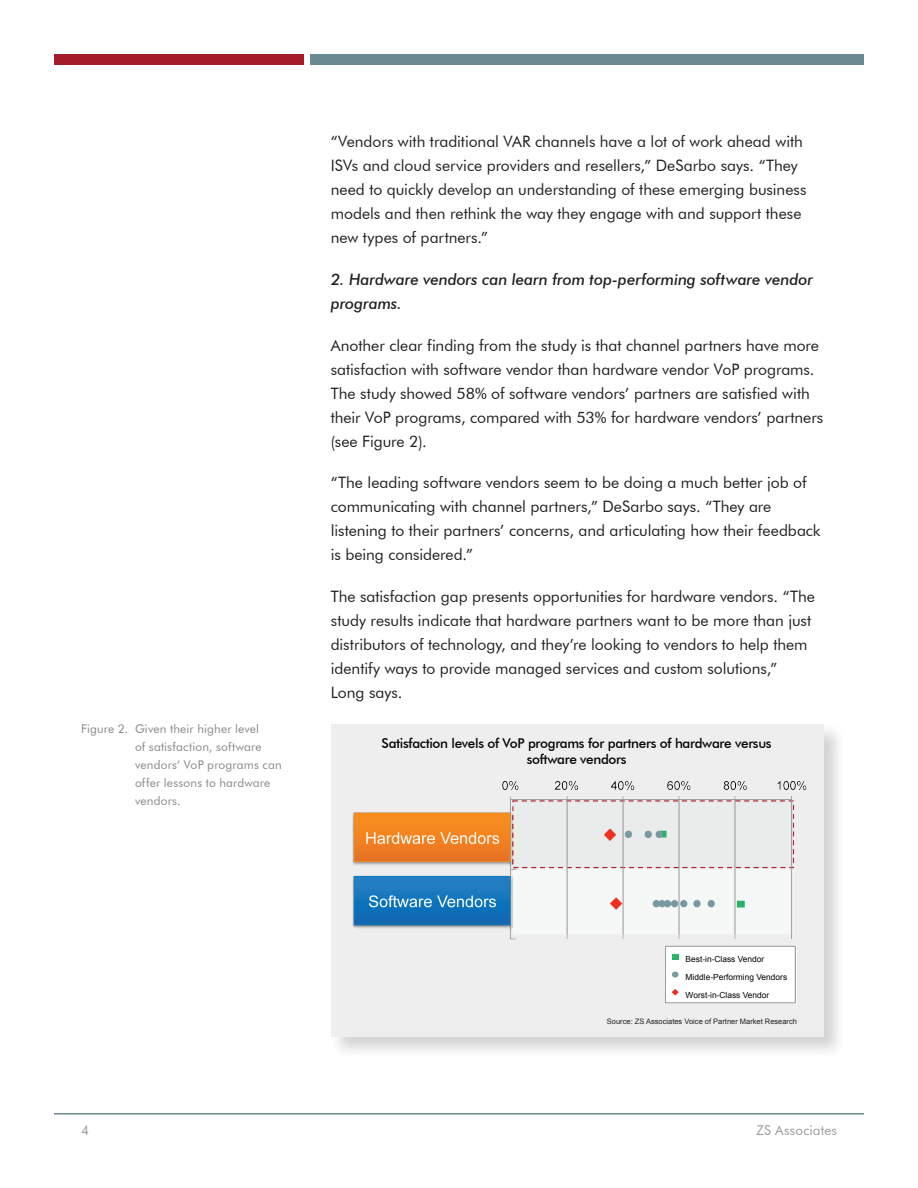
<style>
.page{position:relative;width:918px;height:1188px;background:#fff}
.page>*{position:absolute;margin:0;border:0;box-sizing:border-box;transform-origin:0 0}
.t1{font:15.75px/24px "Futura BT";color:#231f20}
.t2{font:italic 500 15.75px/24px "Futura BT";letter-spacing:-.005em;color:#231f20}
.t3{font:500 13.5px/16.2px "Futura BT";letter-spacing:-.025em;color:#040503;text-align:center}
.t4{font:13.5px "Futura BT";letter-spacing:.015em;color:#9a9b9a}
.t5{font:12px/18px "Futura BT";letter-spacing:.015em;color:#86888b}
.t6{font:8.4px/17.7px "Arial";color:#040503}
.t7{font:7.5px "Arial";color:#231f20}
</style>
<div class="page">
<div style="left:310px;top:54px;width:554px;height:11px;background:#698a91"></div>
<div style="left:54px;top:54px;width:250px;height:11px;background:#a41c2a"></div>
<hr style="left:54px;top:1113px;width:810px;height:1px;background:#698a91">
<div style="left:329px;top:722px;width:517px;height:338px;background:#231f20;opacity:.2"></div>
<div style="left:331px;top:724px;width:493px;height:313px;background:#eeeeef"></div>
<img style="left:352px;top:781px;width:455px;height:159px">
<svg style="left:664px;top:945px;width:132px;height:59px"></svg>
<svg style="left:665px;top:946px;width:131px;height:57px;background:#f8f9f8"></svg>
<p class="t5" style="left:135px;top:720px;width:148px;text-indent:-54px">Figure 2. Given their higher level<br>of satisfaction, software vendors’ VoP programs can offer lessons to hardware vendors.</p>
<p class="t1" style="left:331px;top:129px;width:477px">“Vendors with traditional VAR channels have a lot of work ahead with ISVs and cloud service providers and resellers,” DeSarbo says. “They need to quickly develop an understanding of these emerging business models and then rethink the way they engage with and support these new types of partners.”</p>
<p class="t2" style="left:331px;top:267px;width:484px">2. Hardware vendors can learn from top-performing software vendor programs.</p>
<p class="t1" style="left:331px;top:333px;width:494px">Another clear finding from the study is that channel partners have more satisfaction with software vendor than hardware vendor VoP programs.<br>The study showed 58% of software vendors’ partners are satisfied with their VoP programs, compared with 53% for hardware vendors’ partners (see Figure 2).</p>
<p class="t1" style="left:331px;top:471px;width:492px">“The leading software vendors seem to be doing a much better job of communicating with channel partners,” DeSarbo says. “They are listening to their partners’ concerns, and articulating how their feedback is being considered.”</p>
<p class="t1" style="left:331px;top:585px;width:486px">The satisfaction gap presents opportunities for hardware vendors. “The study results indicate that hardware partners want to be more than just distributors of technology, and they’re looking to vendors to help them identify ways to provide managed services and custom solutions,” Long says.</p>
<p class="t3" style="left:382px;top:735px;width:392px">Satisfaction levels of VoP programs for partners of hardware versus software vendors</p>
<p class="t6" style="left:686px;top:951px;width:103px">Best-in-Class Vendor<br>Middle-Performing Vendors<br>Worst-in-Class Vendor</p>
<p class="t7" style="left:607px;top:1017px;width:192px">Source: ZS Associates Voice of Partner Market Research</p>
<p class="t4" style="left:81px;top:1122px;width:9px">4</p>
<p class="t4" style="left:756px;top:1122px;width:82px">ZS Associates</p>
</div>
